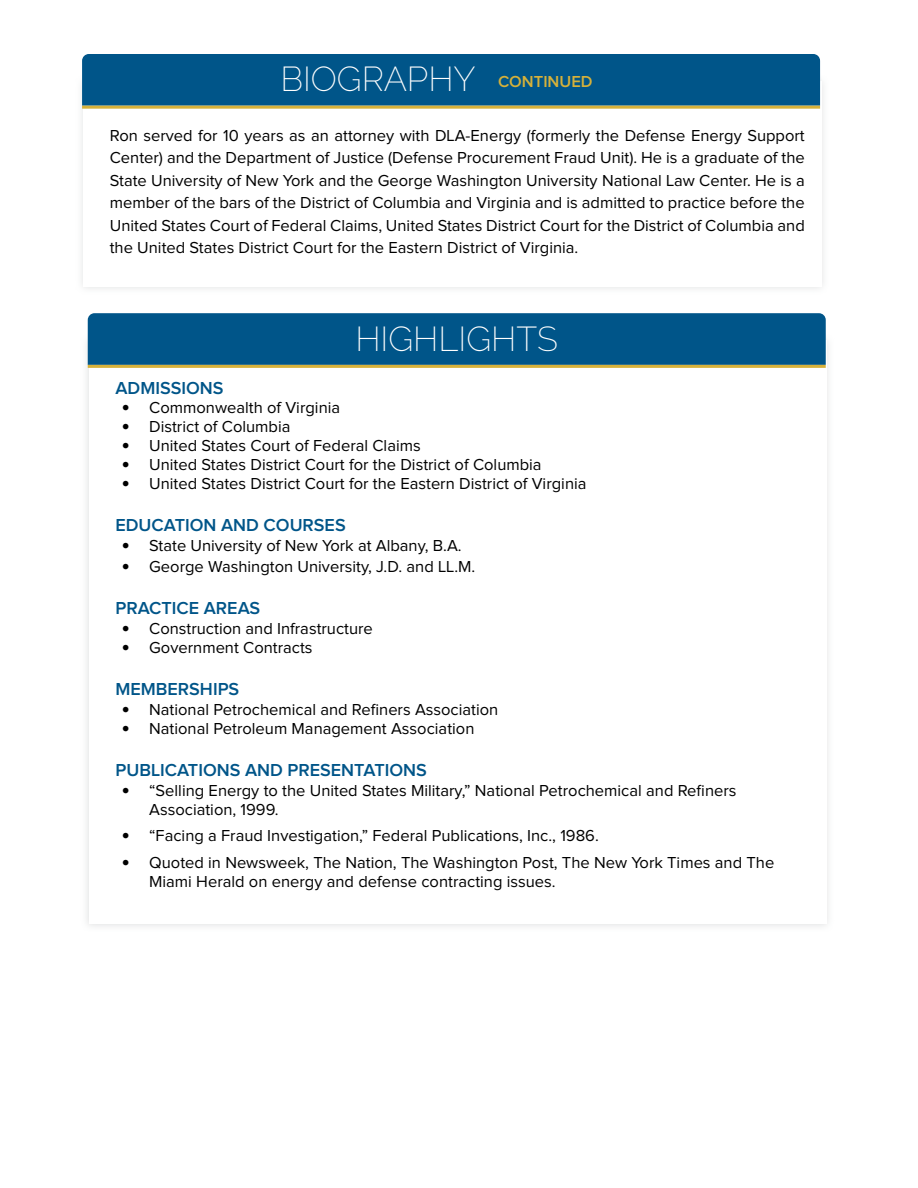
<style>
.page{position:relative;width:918px;height:1188px;background:#fff}
.page>*{position:absolute;margin:0;border:0;box-sizing:border-box;transform-origin:0 0}
.t1{font:200 34.5px "Raleway";color:#fff}
.t2{font:600 18px "Proxima Nova";color:#005589}
.t3{font:16.5px/22.5px "Proxima Nova";color:#000}
.s1{font-family:"Proxima Nova";font-weight:600;font-size:16.5px;color:#d6b13a}
.s2{font-family:"Blackmoor Let Plain"}
</style>
<div class="page">
<div style="left:80px;top:332px;width:755px;height:600px;background:#f9f9f9"></div>
<div style="left:89px;top:341px;width:738px;height:583px;background:#fff"></div>
<div style="left:88px;top:313px;width:738px;height:52px;background:#005589"></div>
<hr style="left:88px;top:365px;width:738px;height:3px;background:#d6b13a">
<div style="left:75px;top:73px;width:754px;height:223px;background:#f9f9f9"></div>
<div style="left:83px;top:81px;width:738px;height:206px;background:#fff"></div>
<div style="left:82px;top:54px;width:738px;height:52px;background:#005589"></div>
<hr style="left:82px;top:106px;width:738px;height:3px;background:#d6b13a">
<h1 class="t1" style="left:280px;top:59px;width:314px">BIOGRAPHY <span class="s1">CONTINUED</span></h1>
<p class="t3" style="left:110px;top:125px;width:697px;text-align:justify">Ron served for 10 years as an attorney with DLA-Energy (formerly the Defense Energy Support Center) and the Department of Justice (Defense Procurement Fraud Unit). He is a graduate of the State University of New York and the George Washington University National Law Center. He is a member of the bars of the District of Columbia and Virginia and is admitted to practice before the United States Court of Federal Claims, United States District Court for the District of Columbia and the United States District Court for the Eastern District of Virginia.</p>
<h1 class="t1" style="left:355px;top:318px;width:204px">HIGHLIGHTS</h1>
<p class="t2" style="left:115px;top:378px;width:110px">ADMISSIONS</p>
<p class="t3" style="left:122px;top:397px;width:219px"><span class="s2">•</span> Commonwealth of Virginia</p>
<p class="t3" style="left:122px;top:416px;width:170px"><span class="s2">•</span> District of Columbia</p>
<p class="t3" style="left:122px;top:435px;width:300px"><span class="s2">•</span> United States Court of Federal Claims</p>
<p class="t3" style="left:122px;top:454px;width:421px"><span class="s2">•</span> United States District Court for the District of Columbia</p>
<p class="t3" style="left:122px;top:473px;width:466px"><span class="s2">•</span> United States District Court for the Eastern District of Virginia</p>
<p class="t2" style="left:115px;top:515px;width:232px">EDUCATION AND COURSES</p>
<p class="t3" style="left:122px;top:535px;width:341px"><span class="s2">•</span> State University of New York at Albany, B.A.</p>
<p class="t3" style="left:122px;top:556px;width:355px"><span class="s2">•</span> George Washington University, J.D. and LL.M.</p>
<p class="t2" style="left:115px;top:598px;width:146px">PRACTICE AREAS</p>
<p class="t3" style="left:122px;top:617px;width:252px"><span class="s2">•</span> Construction and Infrastructure</p>
<p class="t3" style="left:122px;top:637px;width:192px"><span class="s2">•</span> Government Contracts</p>
<p class="t2" style="left:115px;top:679px;width:125px">MEMBERSHIPS</p>
<p class="t3" style="left:122px;top:698px;width:378px"><span class="s2">•</span> National Petrochemical and Refiners Association</p>
<p class="t3" style="left:122px;top:718px;width:354px"><span class="s2">•</span> National Petroleum Management Association</p>
<p class="t2" style="left:115px;top:760px;width:313px">PUBLICATIONS AND PRESENTATIONS</p>
<p class="t3" style="left:149px;top:781px;width:589px;line-height:19.5px;text-indent:-27px"><span class="s2">•</span> “Selling Energy to the United States Military,” National Petrochemical and Refiners<br>Association, 1999.</p>
<p class="t3" style="left:122px;top:825px;width:478px"><span class="s2">•</span> “Facing a Fraud Investigation,” Federal Publications, Inc., 1986.</p>
<p class="t3" style="left:149px;top:853px;width:627px;line-height:19.5px;text-indent:-27px"><span class="s2">•</span> Quoted in Newsweek, The Nation, The Washington Post, The New York Times and The<br>Miami Herald on energy and defense contracting issues.</p>
</div>
